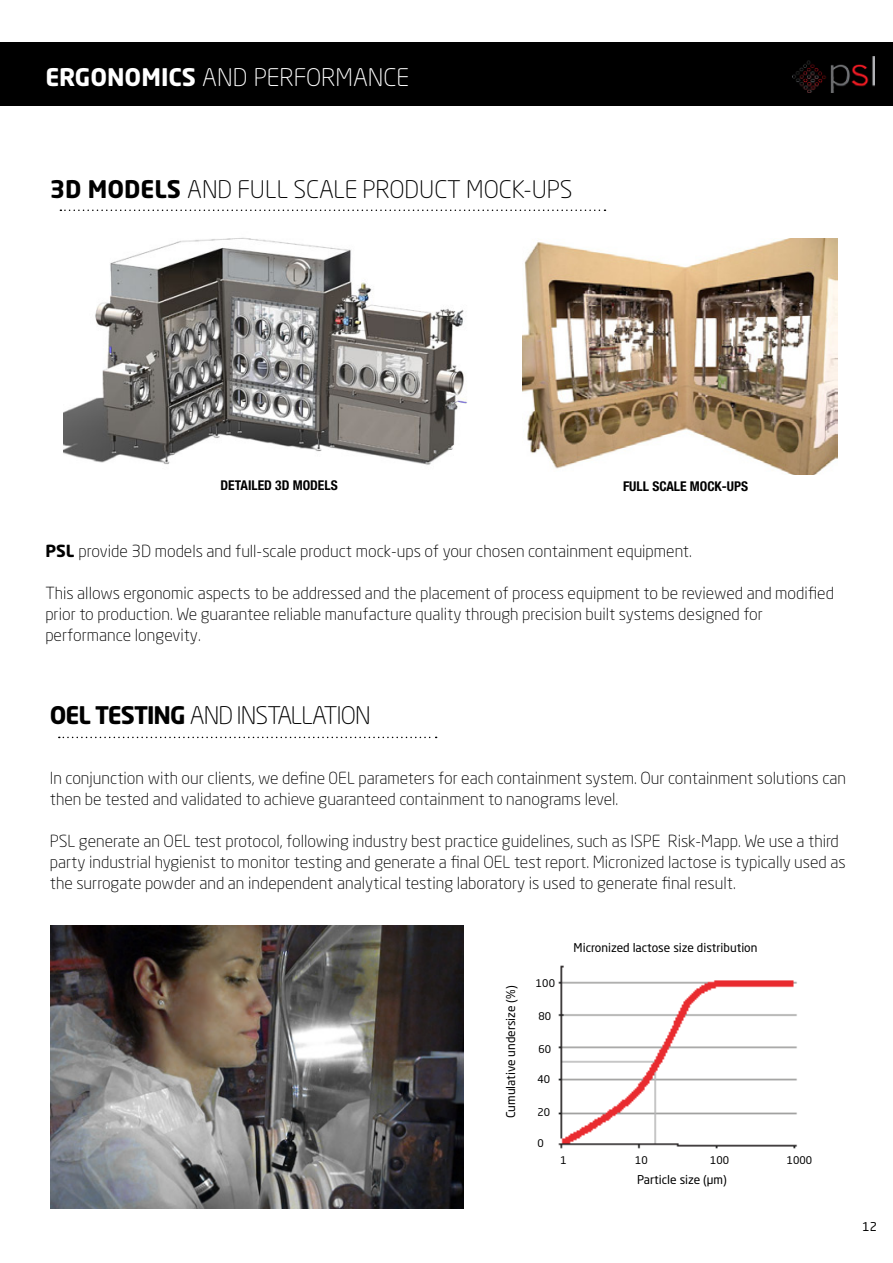
<style>
.page{position:relative;width:893px;height:1263px;background:#fff}
.page>*{position:absolute;margin:0;border:0;box-sizing:border-box;transform-origin:0 0}
.t1{font:300 24px "Neo Sans Std";color:#000}
.t2{font:700 24px "Neo Sans Std";color:#000}
.t3{font:300 24px "Neo Sans Std";color:#fff}
.t4{font:700 24px "Neo Sans Std";color:#fff}
.t5{font:300 16.5px/21px "Neo Sans Std";color:#000}
.t6{font:700 condensed 13.5px "Helvetica Neue LT Std";color:#000}
.t7{font:12px "Neo Sans Std";color:#000}
.t8{font:10.5px "Neo Sans Std";color:#000}
.s1{font-weight:700}
</style>
<div class="page">
<div style="left:0;top:43px;width:893px;height:63px;background:#000"></div>
<img style="left:63px;top:209px;width:412px;height:256px">
<svg style="left:59px;top:737px;width:378px;height:1px"></svg>
<svg style="left:60px;top:210px;width:545px;height:1px"></svg>
<img style="left:792px;top:56px;width:82px;height:37px">
<img style="left:523px;top:238px;width:315px;height:237px">
<img style="left:558px;top:965px;width:239px;height:184px">
<img style="left:51px;top:925px;width:412px;height:283px">
<h1 class="t4" style="left:45px;top:61px;width:94px">ERGONOMI</h1>
<h1 class="t3" style="left:168px;top:62px;width:228px"><span class="s1">CS</span> AND PERFORMANCE</h1>
<h1 class="t2" style="left:50px;top:173px;width:55px">3D MODELS</h1>
<h1 class="t1" style="left:187px;top:175px;width:64px">AND FULL</h1>
<h1 class="t1" style="left:293px;top:175px;width:14px">SCALE</h1>
<h1 class="t1" style="left:363px;top:175px;width:209px">PRODUCT MOCK-U PS</h1>
<p class="t6" style="left:221px;top:477px;width:8px">DETAILED</p>
<p class="t6" style="left:275px;top:477px;width:26px">3D MODEL</p>
<p class="t6" style="left:331px;top:477px;width:9px">S</p>
<p class="t6" style="left:623px;top:478px;width:127px">FULL SCALE MOCK-UPS</p>
<p class="t5" style="left:45px;top:541px;width:648px"><span class="s1">PSL</span> provide 3D models and full-scale product mock-ups of your chosen containment equipment.</p>
<p class="t5" style="left:45px;top:583px;width:790px">This allows ergonomic aspects to be addressed and the placement of process equipment to be reviewed and modified prior to production. We guarantee reliable manufacture quality through precision built systems designed for performance longevity.</p>
<h1 class="t2" style="left:50px;top:700px;width:15px">OEL</h1>
<h1 class="t2" style="left:95px;top:700px;width:13px">TESTI</h1>
<h1 class="t1" style="left:154px;top:701px;width:137px"><span class="s1">NG</span> AND iNSTALLA</h1>
<h1 class="t1" style="left:324px;top:701px;width:48px">TION</h1>
<p class="t5" style="left:50px;top:767px;width:798px">I n conjunction with our clients, we define 0EL parameters for each containment system. Our containment solutions can then be tested and validated to achieve guaranteed containment to nanograms level.</p>
<p class="t5" style="left:50px;top:830px;width:797px">PSL generate an OEL test protocol, following industry best practice guidelines, such as ISPE Risk-Mapp. We use a third party industrial hygienist to monitor testing and generate a final OEL test report. Micronized lactose is typically used as the surrogate powder and an independent analytical testing laboratory is used to generate final result.</p>
<p class="t7" style="left:503px;top:1118px;width:134px;rotate:-90deg">Cumulative undersize (%)</p>
<p class="t8" style="left:536px;top:976px;width:21px">100</p>
<p class="t8" style="left:539px;top:1010px;width:14px">80</p>
<p class="t8" style="left:539px;top:1043px;width:14px">60</p>
<p class="t8" style="left:537px;top:1073px;width:14px">40</p>
<p class="t8" style="left:537px;top:1106px;width:14px">20</p>
<p class="t8" style="left:537px;top:1137px;width:8px">0</p>
<p class="t7" style="left:574px;top:940px;width:185px">Micronized lactose size distribution</p>
<p class="t8" style="left:560px;top:1153px;width:8px">1</p>
<p class="t8" style="left:635px;top:1153px;width:14px">10</p>
<p class="t8" style="left:710px;top:1153px;width:21px">100</p>
<p class="t8" style="left:787px;top:1153px;width:27px">1000</p>
<p class="t7" style="left:637px;top:1172px;width:91px">Particle size (μm)</p>
<p class="t7" style="left:863px;top:1219px;width:16px">12</p>
</div>
